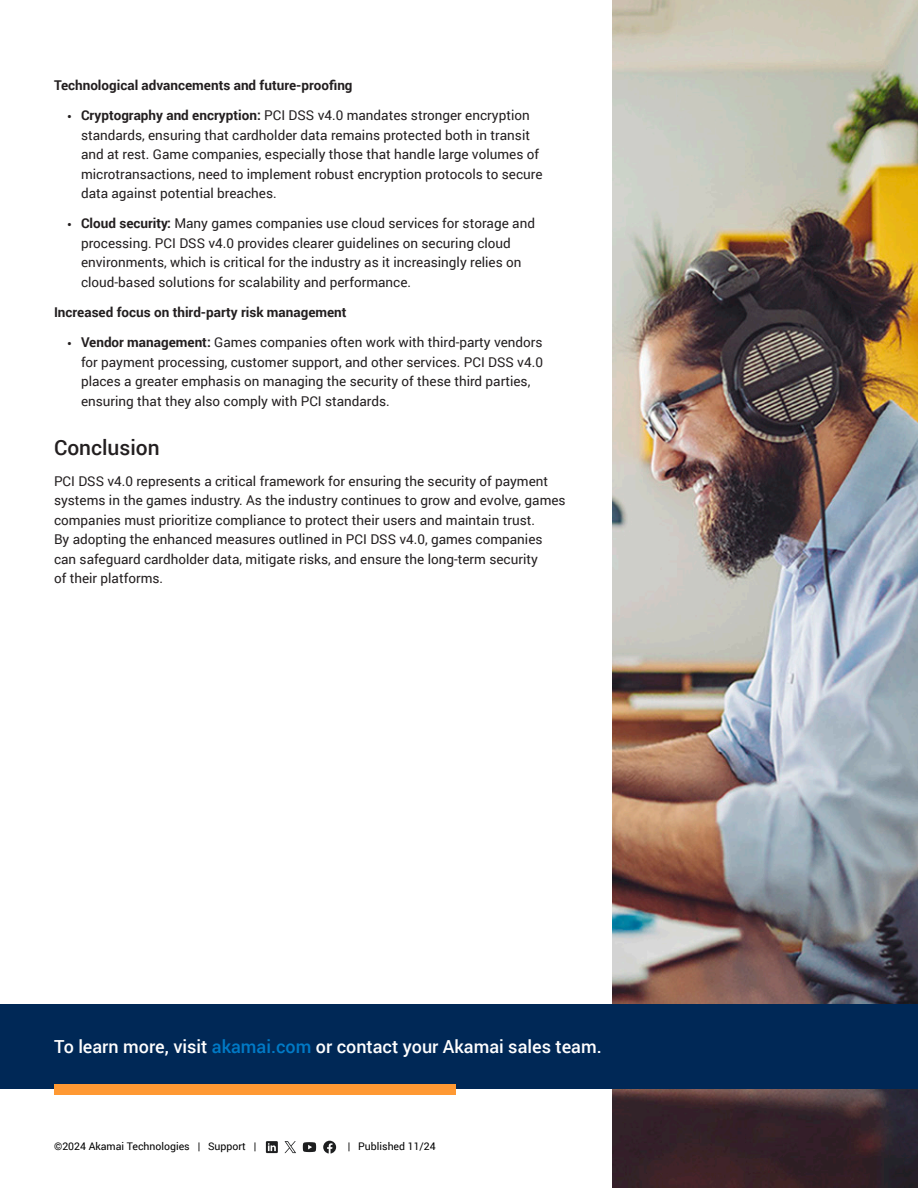
<style>
.page{position:relative;width:918px;height:1188px;background:#fff}
.page>*{position:absolute;margin:0;border:0;box-sizing:border-box;transform-origin:0 0}
.H2_Title{font:500 21px "Roboto";color:#231f20}
.CTA_on_Navy_Blue{font:500 18px "Roboto";color:#fff}
.Body{font:13.5px/19.5px "Roboto";color:#231f20}
.Body-2{font:13.5px "Roboto Bold 2";color:#231f20}
.Body-3{font:700 13.5px "Roboto";color:#231f20}
.t1{font:10.5px "Roboto";color:#000}
.s1{font-family:"Source Sans Pro"}
.s2{font-weight:700}
.s3{color:#017ac6}
</style>
<div class="page">
<svg style="left:266px;top:1141px;width:12px;height:12px"></svg>
<svg style="left:284px;top:1141px;width:12px;height:12px"></svg>
<svg style="left:303px;top:1142px;width:13px;height:10px"></svg>
<svg style="left:323px;top:1141px;width:13px;height:13px"></svg>
<img style="left:612px;top:0;width:306px;height:1188px">
<div style="left:0;top:1004px;width:918px;height:85px;background:#002856"></div>
<div style="left:54px;top:1085px;width:401px;height:10px;background:#f93"></div>
<p class="Body-2" style="left:54px;top:75px;width:300px">Technological advancements and future-proofing</p>
<p class="Body" style="left:81px;top:105px;width:463px;text-indent:-14px"><span class="s1">•</span> <span class="s2">Cryptography and encryption:</span> PCI DSS v4.0 mandates stronger encryption standards, ensuring that cardholder data remains protected both in transit and at rest. Game companies, especially those that handle large volumes of microtransactions, need to implement robust encryption protocols to secure data against potential breaches.</p>
<p class="Body" style="left:81px;top:213px;width:456px;text-indent:-14px"><span class="s1">•</span> <span class="s2">Cloud security:</span> Many games companies use cloud services for storage and processing. PCI DSS v4.0 provides clearer guidelines on securing cloud environments, which is critical for the industry as it increasingly relies on cloud-based solutions for scalability and performance.</p>
<p class="Body-3" style="left:54px;top:303px;width:294px">Increased focus on third-party risk management</p>
<p class="Body" style="left:81px;top:332px;width:463px;text-indent:-14px"><span class="s1">•</span> <span class="s2">Vendor management:</span> Games companies often work with third-party vendors for payment processing, customer support, and other services. PCI DSS v4.0 places a greater emphasis on managing the security of these third parties, ensuring that they also comply with PCI standards.</p>
<p class="H2_Title" style="left:54px;top:433px;width:107px">Conclusion</p>
<p class="Body" style="left:54px;top:471px;width:513px">PCI DSS v4.0 represents a critical framework for ensuring the security of payment systems in the games industry. As the industry continues to grow and evolve, games companies must prioritize compliance to protect their users and maintain trust.<br>By adopting the enhanced measures outlined in PCI DSS v4.0, games companies can safeguard cardholder data, mitigate risks, and ensure the long-term security<br>of their platforms.</p>
<p class="CTA_on_Navy_Blue" style="left:54px;top:1034px;width:549px">To learn more, visit <span class="s3">akamai.com</span> or contact your Akamai sales team.</p>
<p class="t1" style="left:54px;top:1139px;width:204px">©2024 Akamai Technologies | Support |</p>
<p class="t1" style="left:348px;top:1139px;width:89px">| Published 11/24</p>
</div>
